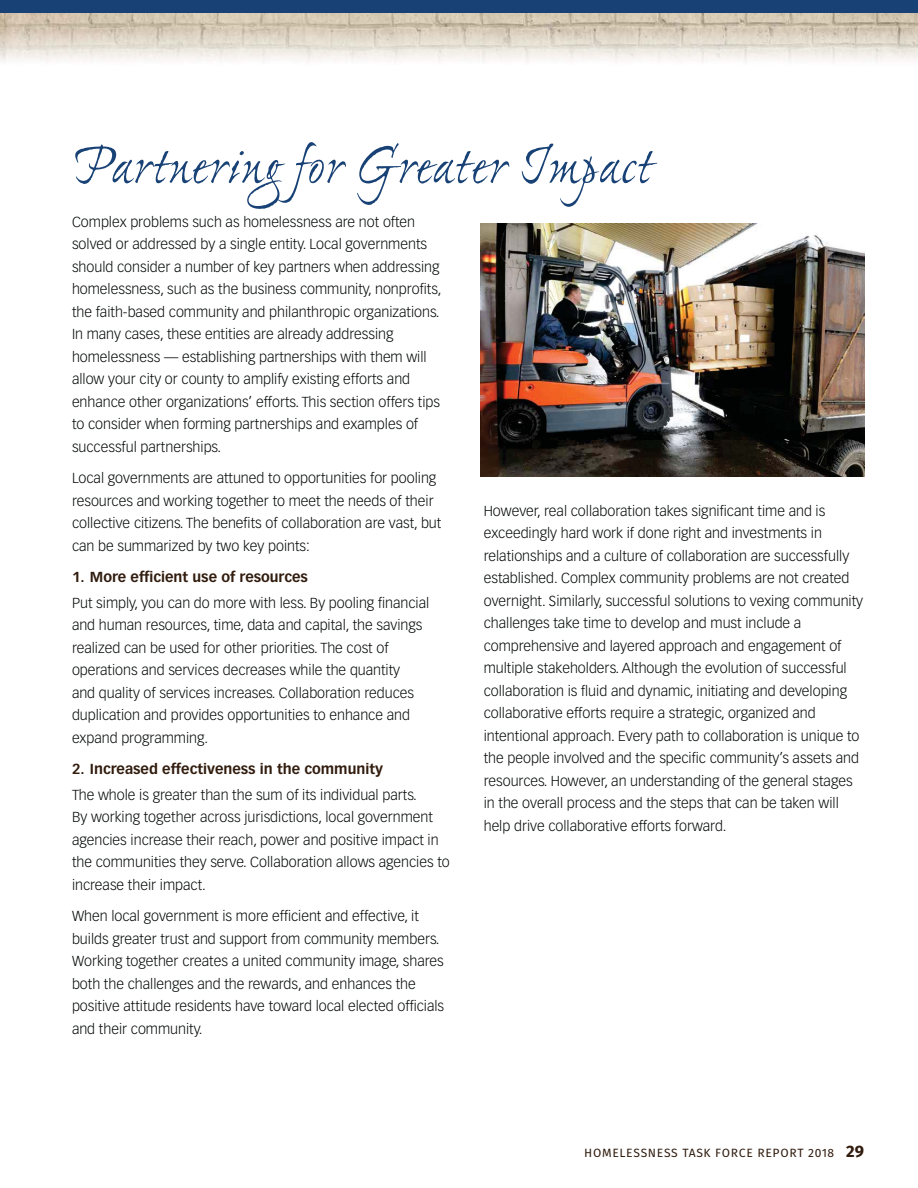
<style>
.page{position:relative;width:918px;height:1188px;background:#fff}
.page>*{position:absolute;margin:0;border:0;box-sizing:border-box;transform-origin:0 0}
.t1{font:60px "Ex Ponto";letter-spacing:-.01em;color:#184275}
.t2{font:300 14.25px/22.5px "Vectora LT";color:#030806}
.t3{font:700 14.25px "Vectora LT";color:#311c0e}
.t4{font:12px "Fira Sans OT";letter-spacing:.055em;color:#311c0e}
.s1{font-weight:700;font-size:16.5px}
</style>
<div class="page">
<img style="left:0;top:12px;width:918px;height:50px">
<div style="left:0;top:0;width:918px;height:12px;background:#184275"></div>
<img style="left:481px;top:223px;width:383px;height:254px">
<h1 class="t1" style="left:72px;top:139px;width:582px">Partnering for Greater Impact</h1>
<p class="t2" style="left:72px;top:211px;width:371px">Complex problems such as homelessness are not often solved or addressed by a single entity. Local governments should consider a number of key partners when addressing homelessness, such as the business community, nonprofits, the faith-based community and philanthropic organizations.<br>In many cases, these entities are already addressing homelessness — establishing partnerships with them will allow your city or county to amplify existing efforts and enhance other organizations’ efforts. This section offers tips to consider when forming partnerships and examples of successful partnerships.</p>
<p class="t2" style="left:72px;top:468px;width:371px">Local governments are attuned to opportunities for pooling resources and working together to meet the needs of their collective citizens. The benefits of collaboration are vast, but can be summarized by two key points:</p>
<p class="t3" style="left:72px;top:571px;width:237px">1. More efficient use of resources</p>
<p class="t2" style="left:72px;top:592px;width:359px">Put simply, you can do more with less. By pooling financial and human resources, time, data and capital, the savings realized can be used for other priorities. The cost of operations and services decreases while the quantity<br>and quality of services increases. Collaboration reduces duplication and provides opportunities to enhance and expand programming.</p>
<p class="t3" style="left:72px;top:763px;width:313px">2. Increased effectiveness in the community</p>
<p class="t2" style="left:72px;top:784px;width:379px">The whole is greater than the sum of its individual parts.<br>By working together across jurisdictions, local government agencies increase their reach, power and positive impact in the communities they serve. Collaboration allows agencies to increase their impact.</p>
<p class="t2" style="left:72px;top:906px;width:374px">When local government is more efficient and effective, it builds greater trust and support from community members.<br>Working together creates a united community image, shares both the challenges and the rewards, and enhances the positive attitude residents have toward local elected officials and their community.</p>
<p class="t2" style="left:484px;top:500px;width:381px">However, real collaboration takes significant time and is exceedingly hard work if done right and investments in relationships and a culture of collaboration are successfully established. Complex community problems are not created overnight. Similarly, successful solutions to vexing community challenges take time to develop and must include a comprehensive and layered approach and engagement of multiple stakeholders. Although the evolution of successful collaboration is fluid and dynamic, initiating and developing collaborative efforts require a strategic, organized and intentional approach. Every path to collaboration is unique to the people involved and the specific community’s assets and resources. However, an understanding of the general stages in the overall process and the steps that can be taken will help drive collaborative efforts forward.</p>
<p class="t4" style="left:584px;top:1148px;width:281px">HOMELESSNESS TASK FORCE REPORT 2018 <span class="s1">29</span></p>
</div>
